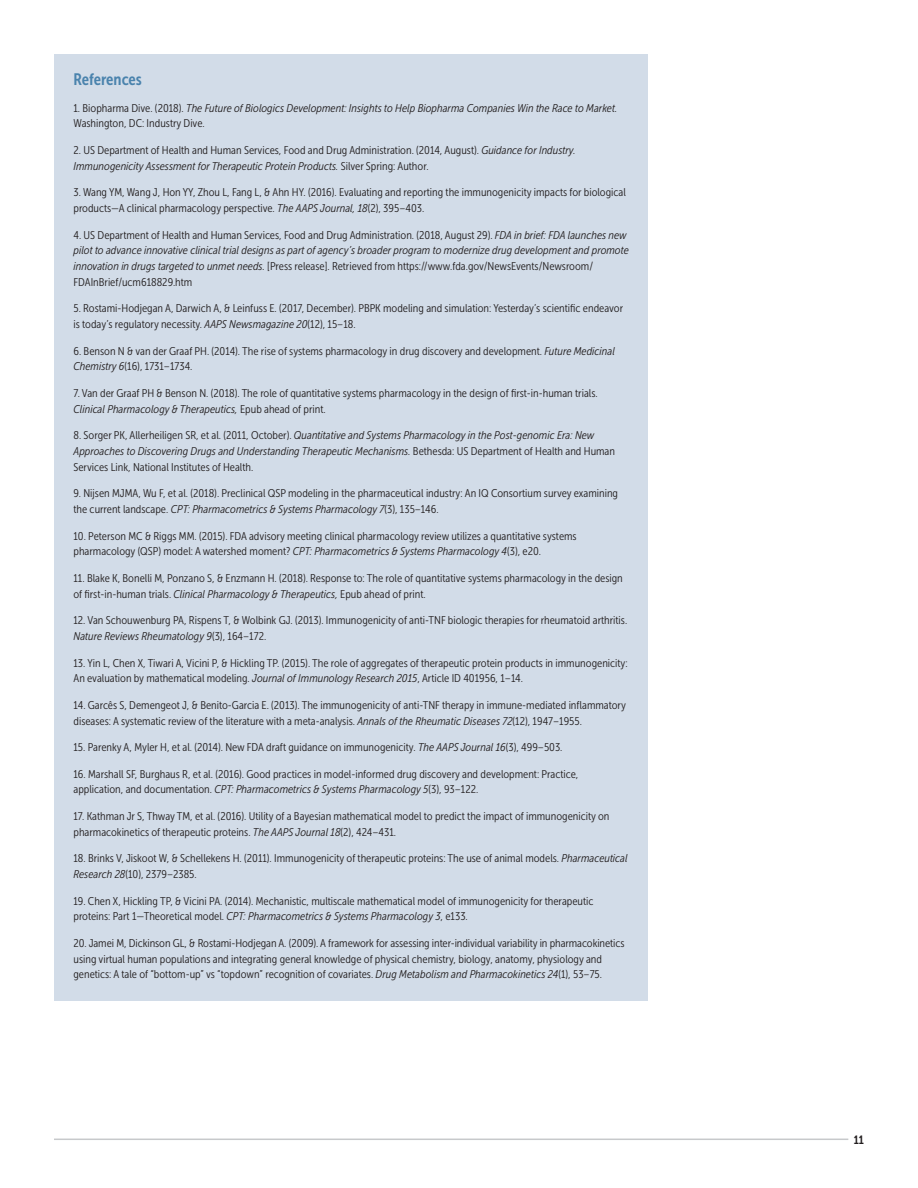
<style>
.page{position:relative;width:918px;height:1188px;background:#fff}
.page>*{position:absolute;margin:0;border:0;box-sizing:border-box;transform-origin:0 0}
.t1{font:16.5px "Museo Sans Cond 700";color:#4a83ad}
.t2{font:12px "Museo Sans Cond 700";color:#231f20}
.t3{font:11.25px/15.8px "Museo Sans Cond 300";color:#231f20;scale:1.05 1}
.t4{font:italic 11.25px/15.8px "Museo Sans Cond 300";color:#231f20;scale:1.05 1}
.s1{font-style:normal}
.s2{font-style:italic}
</style>
<div class="page">
<hr style="left:54px;top:1139px;width:794px;height:1px;background:#c7c9cb">
<div style="left:54px;top:54px;width:594px;height:946px;background:#d2dce8"></div>
<h1 class="t1" style="left:74px;top:70px;width:70px">References</h1>
<p class="t4" style="left:74px;top:100px;width:519px"><span class="s1">1. Biopharma Dive. (2018).</span> The Future of Biologics Development: Insights to Help Biopharma Companies Win the Race to Market.<br><span class="s1">Washington, DC: Industry Dive.</span></p>
<p class="t3" style="left:74px;top:142px;width:480px">2. US Department of Health and Human Services, Food and Drug Administration. (2014, August). <span class="s2">Guidance for Industry.<br>Immunogenicity Assessment for Therapeutic Protein Products.</span> Silver Spring: Author.</p>
<p class="t3" style="left:74px;top:185px;width:528px">3. Wang YM, Wang J, Hon YY, Zhou L, Fang L, &amp; Ahn HY. (2016). Evaluating and reporting the immunogenicity impacts for biological products—A clinical pharmacology perspective. <span class="s2">The AAPS Journal, 18</span>(2), 395–403.</p>
<p class="t3" style="left:74px;top:227px;width:530px">4. US Department of Health and Human Services, Food and Drug Administration. (2018, August 29). <span class="s2">FDA in brief: FDA launches new pilot to advance innovative clinical trial designs as part of agency’s broader program to modernize drug development and promote innovation in drugs targeted to unmet needs.</span> [Press release]. Retrieved from https://www.fda.gov/NewsEvents/Newsroom/ FDAInBrief/ucm618829.htm</p>
<p class="t3" style="left:74px;top:301px;width:525px">5. Rostami-Hodjegan A, Darwich A, &amp; Leinfuss E. (2017, December). PBPK modeling and simulation: Yesterday’s scientific endeavor is today’s regulatory necessity. <span class="s2">AAPS Newsmagazine 20</span>(12), 15–18.</p>
<p class="t3" style="left:74px;top:343px;width:517px">6. Benson N &amp; van der Graaf PH. (2014). The rise of systems pharmacology in drug discovery and development. <span class="s2">Future Medicinal<br>Chemistry 6</span>(16), 1731–1734.</p>
<p class="t3" style="left:74px;top:385px;width:501px">7. Van der Graaf PH &amp; Benson N. (2018). The role of quantitative systems pharmacology in the design of first-in-human trials.<br><span class="s2">Clinical Pharmacology &amp; Therapeutics,</span> Epub ahead of print.</p>
<p class="t3" style="left:74px;top:428px;width:517px">8. Sorger PK, Allerheiligen SR, et al. (2011, October). <span class="s2">Quantitative and Systems Pharmacology in the Post-genomic Era: New<br>Approaches to Discovering Drugs and Understanding Therapeutic Mechanisms.</span> Bethesda: US Department of Health and Human<br>Services Link, National Institutes of Health.</p>
<p class="t3" style="left:74px;top:486px;width:520px">9. Nijsen MJMA, Wu F, et al. (2018). Preclinical QSP modeling in the pharmaceutical industry: An IQ Consortium survey examining the current landscape. <span class="s2">CPT: Pharmacometrics &amp; Systems Pharmacology 7</span>(3), 135–146.</p>
<p class="t3" style="left:74px;top:528px;width:481px">10. Peterson MC &amp; Riggs MM. (2015). FDA advisory meeting clinical pharmacology review utilizes a quantitative systems pharmacology (QSP) model: A watershed moment? <span class="s2">CPT: Pharmacometrics &amp; Systems Pharmacology 4</span>(3), e20.</p>
<p class="t3" style="left:74px;top:570px;width:525px">11. Blake K, Bonelli M, Ponzano S, &amp; Enzmann H. (2018). Response to: The role of quantitative systems pharmacology in the design of first-in-human trials. <span class="s2">Clinical Pharmacology &amp; Therapeutics,</span> Epub ahead of print.</p>
<p class="t3" style="left:74px;top:613px;width:529px">12. Van Schouwenburg PA, Rispens T, &amp; Wolbink GJ. (2013). Immunogenicity of anti-TNF biologic therapies for rheumatoid arthritis.<br><span class="s2">Nature Reviews Rheumatology 9</span>(3), 164–172.</p>
<p class="t3" style="left:74px;top:655px;width:529px">13. Yin L, Chen X, Tiwari A, Vicini P, &amp; Hickling TP. (2015). The role of aggregates of therapeutic protein products in immunogenicity:<br>An evaluation by mathematical modeling. <span class="s2">Journal of Immunology Research 2015</span>, Article ID 401956, 1–14.</p>
<p class="t3" style="left:74px;top:697px;width:528px">14. Garcês S, Demengeot J, &amp; Benito-Garcia E. (2013). The immunogenicity of anti-TNF therapy in immune-mediated inflammatory diseases: A systematic review of the literature with a meta-analysis. <span class="s2">Annals of the Rheumatic Diseases 72</span>(12), 1947–1955.</p>
<p class="t3" style="left:74px;top:739px;width:467px">15. Parenky A, Myler H, et al. (2014). New FDA draft guidance on immunogenicity. <span class="s2">The AAPS Journal 16</span>(3), 499–503.</p>
<p class="t3" style="left:74px;top:766px;width:482px">16. Marshall SF, Burghaus R, et al. (2016). Good practices in model-informed drug discovery and development: Practice, application, and documentation. <span class="s2">CPT: Pharmacometrics &amp; Systems Pharmacology 5</span>(3), 93–122.</p>
<p class="t3" style="left:74px;top:808px;width:512px">17. Kathman Jr S, Thway TM, et al. (2016). Utility of a Bayesian mathematical model to predict the impact of immunogenicity on pharmacokinetics of therapeutic proteins. <span class="s2">The AAPS Journal 18</span>(2), 424–431.</p>
<p class="t3" style="left:74px;top:851px;width:529px">18. Brinks V, Jiskoot W, &amp; Schellekens H. (2011). Immunogenicity of therapeutic proteins: The use of animal models. <span class="s2">Pharmaceutical<br>Research 28</span>(10), 2379–2385.</p>
<p class="t3" style="left:74px;top:893px;width:497px">19. Chen X, Hickling TP, &amp; Vicini PA. (2014). Mechanistic, multiscale mathematical model of immunogenicity for therapeutic proteins: Part 1—Theoretical model. <span class="s2">CPT: Pharmacometrics &amp; Systems Pharmacology 3</span>, e133.</p>
<p class="t3" style="left:74px;top:935px;width:526px">20. Jamei M, Dickinson GL, &amp; Rostami-Hodjegan A. (2009). A framework for assessing inter-individual variability in pharmacokinetics using virtual human populations and integrating general knowledge of physical chemistry, biology, anatomy, physiology and genetics: A tale of “bottom-up” vs “topdown” recognition of covariates. <span class="s2">Drug Metabolism and Pharmacokinetics 24</span>(1), 53–75.</p>
<p class="t2" style="left:854px;top:1133px;width:12px">11</p>
</div>
